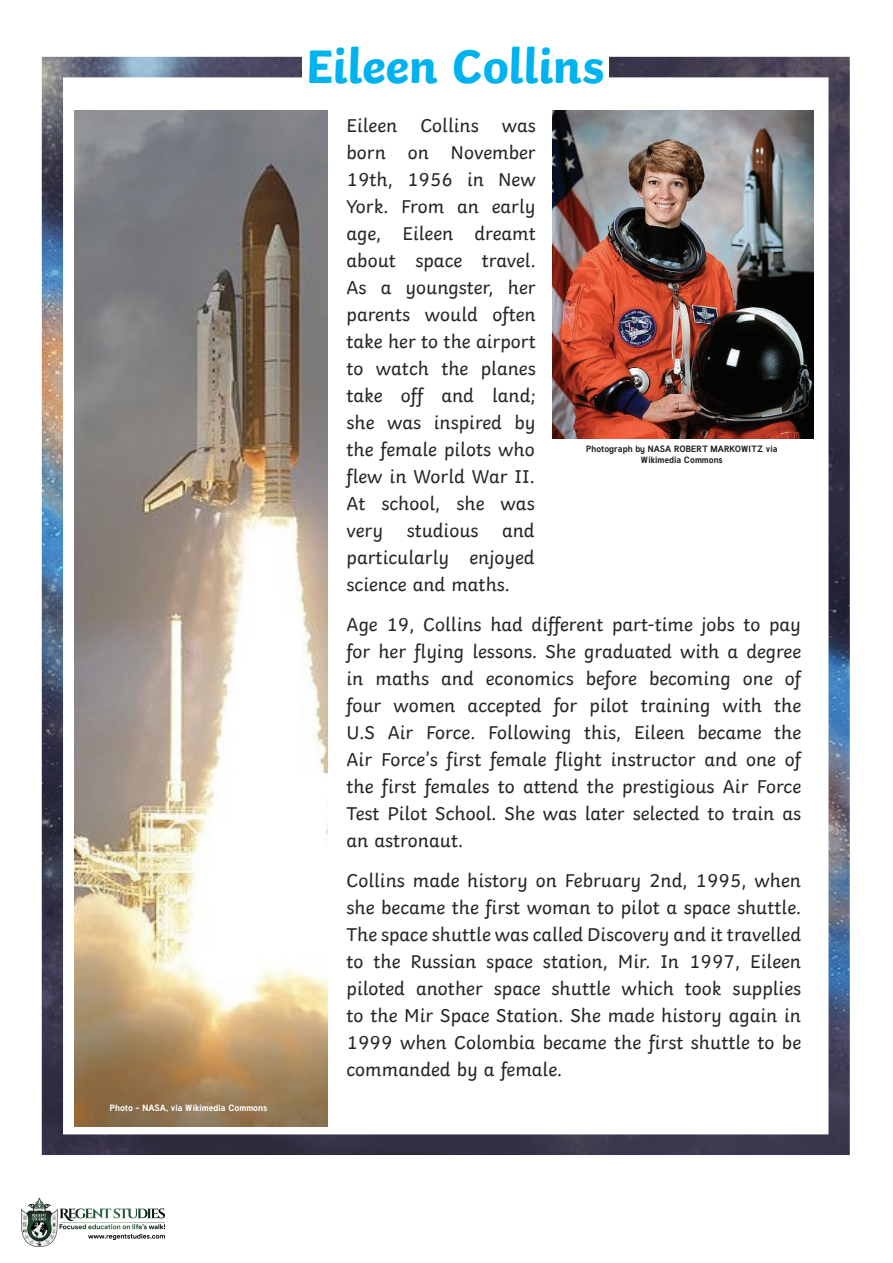
<style>
.page{position:relative;width:893px;height:1263px;background:#fff}
.page>*{position:absolute;margin:0;border:0;box-sizing:border-box;transform-origin:0 0}
.Heading_1{font:700 49.5px "Twinkl";letter-spacing:-.01em;color:#00b3ef}
.KS2_Body_Copy{font:19.5px/27px "Twinkl";color:#282526;text-align:justify}
.t1{font:700 9px/10.8px "Tuffy";color:#231f20;text-align:center}
.t2{font:700 9px "Tuffy";color:#fff}
</style>
<div class="page">
<img style="left:42px;top:57px;width:808px;height:1098px">
<img style="left:553px;top:111px;width:260px;height:327px">
<img style="left:74px;top:111px;width:254px;height:1016px">
<div style="left:302px;top:50px;width:306px;height:44px;background:#fff"></div>
<img style="left:22px;top:1199px;width:142px;height:48px">
<p class="t2" style="left:110px;top:1100px;width:159px">Photo - NASA, via Wikimedia Commons</p>
<p class="Heading_1" style="left:306px;top:25px;width:300px">Eileen Collins</p>
<p class="KS2_Body_Copy" style="left:347px;top:110px;width:191px">Eileen Collins was born on November 19th, 1956 in New York. From an early age, Eileen dreamt about space travel.<br>As a youngster, her parents would often take her to the airport to watch the planes take off and land; she was inspired by the female pilots who flew in World War II.<br>At school, she was very studious and particularly enjoyed science and maths.</p>
<p class="KS2_Body_Copy" style="left:347px;top:609px;width:456px">Age 19, Collins had different part-time jobs to pay for her flying lessons. She graduated with a degree in maths and economics before becoming one of four women accepted for pilot training with the U.S Air Force. Following this, Eileen became the Air Force’s first female flight instructor and one of the first females to attend the prestigious Air Force Test Pilot School. She was later selected to train as an astronaut.</p>
<p class="KS2_Body_Copy" style="left:347px;top:865px;width:456px">Collins made history on February 2nd, 1995, when she became the first woman to pilot a space shuttle.<br>The space shuttle was called Discovery and it travelled to the Russian space station, Mir. In 1997, Eileen piloted another space shuttle which took supplies to the Mir Space Station. She made history again in 1999 when Colombia became the first shuttle to be commanded by a female.</p>
<p class="t1" style="left:586px;top:443px;width:193px">Photograph by NASA ROBERT MARKOWITZ via<br>Wikimedia Commons</p>
</div>
